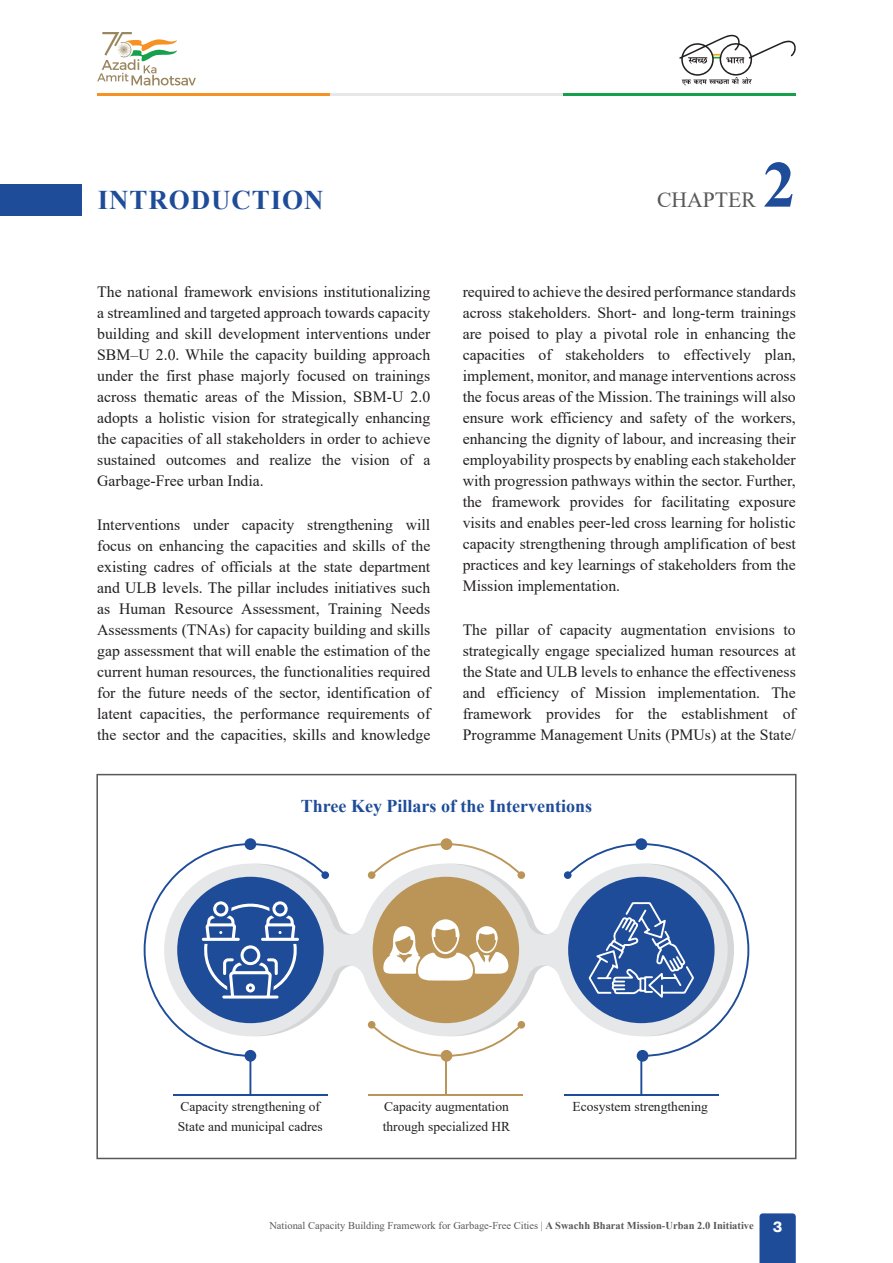
<style>
.page{position:relative;width:893px;height:1263px;background:#fff}
.page>*{position:absolute;margin:0;border:0;box-sizing:border-box;transform-origin:0 0}
.t1{font:700 65.85px "Times New Roman";color:#1e4c99}
.t2{font:700 27px "Times New Roman";letter-spacing:.035em;color:#1e4c99}
.t3{font:21.75px "Times New Roman";color:#57585a}
.t4{font:700 18px "Times New Roman";color:#1e4c99}
.t5{font:15.75px/21px "Times New Roman";color:#231f20;text-align:justify}
.t6{font:700 15px "Neue Montreal";color:#fff}
.t7{font:13.5px/19.5px "Times New Roman";color:#231f20}
.t8{font:10.5px "Times New Roman";color:#57585a}
.s1{font-weight:700}
</style>
<div class="page">
<svg style="left:759px;top:1213px;width:37px;height:50px;background:#24519c"></svg>
<svg style="left:97px;top:32px;width:99px;height:53px"></svg>
<svg style="left:679px;top:35px;width:117px;height:51px"></svg>
<hr style="left:97px;top:93px;width:233px;height:3px;background:#f59223">
<hr style="left:330px;top:93px;width:233px;height:3px;background:#e6e7e9">
<hr style="left:563px;top:93px;width:233px;height:3px;background:#16a04c">
<svg style="left:144px;top:843px;width:167px;height:251px"></svg>
<hr style="left:173px;top:1094px;width:155px;height:2px;background:#1e4c99">
<div style="left:96px;top:774px;width:700px;height:385px;border:2px solid #57585a"></div>
<svg style="left:163px;top:862px;width:404px;height:174px"></svg>
<div style="left:177px;top:877px;width:147px;height:146px;background:#1e4c99;border-radius:50%"></div>
<div style="left:373px;top:877px;width:146px;height:146px;background:#bb9557;border-radius:50%"></div>
<div style="left:245px;top:838px;width:11px;height:12px;background:#1e4c99;border-radius:50%"></div>
<div style="left:321px;top:871px;width:8px;height:8px;background:#1e4c99;border-radius:50%"></div>
<svg style="left:371px;top:843px;width:151px;height:33px"></svg>
<div style="left:368px;top:871px;width:7px;height:8px;background:#bb9557;border-radius:50%"></div>
<div style="left:517px;top:871px;width:8px;height:8px;background:#bb9557;border-radius:50%"></div>
<div style="left:441px;top:838px;width:11px;height:12px;background:#bb9557;border-radius:50%"></div>
<div style="left:245px;top:1050px;width:11px;height:12px;background:#1e4c99;border-radius:50%"></div>
<svg style="left:371px;top:1024px;width:151px;height:33px"></svg>
<hr style="left:446px;top:1056px;width:1px;height:39px;background:#bb9557">
<div style="left:368px;top:1021px;width:7px;height:7px;background:#bb9557;border-radius:50%"></div>
<div style="left:517px;top:1021px;width:8px;height:7px;background:#bb9557;border-radius:50%"></div>
<div style="left:441px;top:1050px;width:11px;height:12px;background:#bb9557;border-radius:50%"></div>
<hr style="left:369px;top:1094px;width:154px;height:2px;background:#bb9557">
<svg style="left:567px;top:843px;width:182px;height:251px"></svg>
<div style="left:564px;top:871px;width:8px;height:8px;background:#1e4c99;border-radius:50%"></div>
<div style="left:635px;top:838px;width:12px;height:12px;background:#1e4c99;border-radius:50%"></div>
<div style="left:637px;top:1050px;width:11px;height:12px;background:#1e4c99;border-radius:50%"></div>
<hr style="left:564px;top:1094px;width:155px;height:2px;background:#1e4c99">
<svg style="left:202px;top:901px;width:97px;height:97px"></svg>
<svg style="left:589px;top:902px;width:105px;height:96px;background:#4369a9"></svg>
<svg style="left:383px;top:919px;width:126px;height:62px"></svg>
<div style="left:0;top:184px;width:82px;height:32px;background:#1e4c99"></div>
<h2 class="t2" style="left:98px;top:185px;width:227px">INTRODUCTION</h2>
<h3 class="t3" style="left:657px;top:187px;width:100px">CHAPTER</h3>
<h1 class="t1" style="left:763px;top:148px;width:34px">2</h1>
<p class="t5" style="left:97px;top:281px;width:335px">The national framework envisions institutionalizing a streamlined and targeted approach towards capacity building and skill development interventions under SBM–U 2.0. While the capacity building approach under the first phase majorly focused on trainings across thematic areas of the Mission, SBM-U 2.0 adopts a holistic vision for strategically enhancing the capacities of all stakeholders in order to achieve sustained outcomes and realize the vision of a Garbage-Free urban India.</p>
<p class="t5" style="left:97px;top:514px;width:335px">Interventions under capacity strengthening will focus on enhancing the capacities and skills of the existing cadres of officials at the state department and ULB levels. The pillar includes initiatives such as Human Resource Assessment, Training Needs Assessments (TNAs) for capacity building and skills gap assessment that will enable the estimation of the current human resources, the functionalities required for the future needs of the sector, identification of latent capacities, the performance requirements of the sector and the capacities, skills and knowledge</p>
<p class="t5" style="left:463px;top:281px;width:335px">required to achieve the desired performance standards across stakeholders. Short- and long-term trainings are poised to play a pivotal role in enhancing the capacities of stakeholders to effectively plan, implement, monitor, and manage interventions across the focus areas of the Mission. The trainings will also ensure work efficiency and safety of the workers, enhancing the dignity of labour, and increasing their employability prospects by enabling each stakeholder with progression pathways within the sector. Further, the framework provides for facilitating exposure visits and enables peer-led cross learning for holistic capacity strengthening through amplification of best practices and key learnings of stakeholders from the Mission implementation.</p>
<p class="t5" style="left:463px;top:619px;width:335px">The pillar of capacity augmentation envisions to strategically engage specialized human resources at the State and ULB levels to enhance the effectiveness and efficiency of Mission implementation. The framework provides for the establishment of Programme Management Units (PMUs) at the State/</p>
<p class="t4" style="left:301px;top:795px;width:293px">Three Key Pillars of the Interventions</p>
<p class="t7" style="left:178px;top:1097px;width:147px">Capacity strengthening of<br>State and municipal cadres</p>
<p class="t7" style="left:383px;top:1097px;width:129px">Capacity augmentation through specialized HR</p>
<p class="t7" style="left:573px;top:1097px;width:137px">Ecosystem strengthening</p>
<p class="t8" style="left:269px;top:1220px;width:486px">National Capacity Building Framework for Garbage-Free Cities | <span class="s1">A Swachh Bharat Mission-Urban 2.0 Initiative</span></p>
<p class="t6" style="left:773px;top:1221px;width:10px">3</p>
</div>
